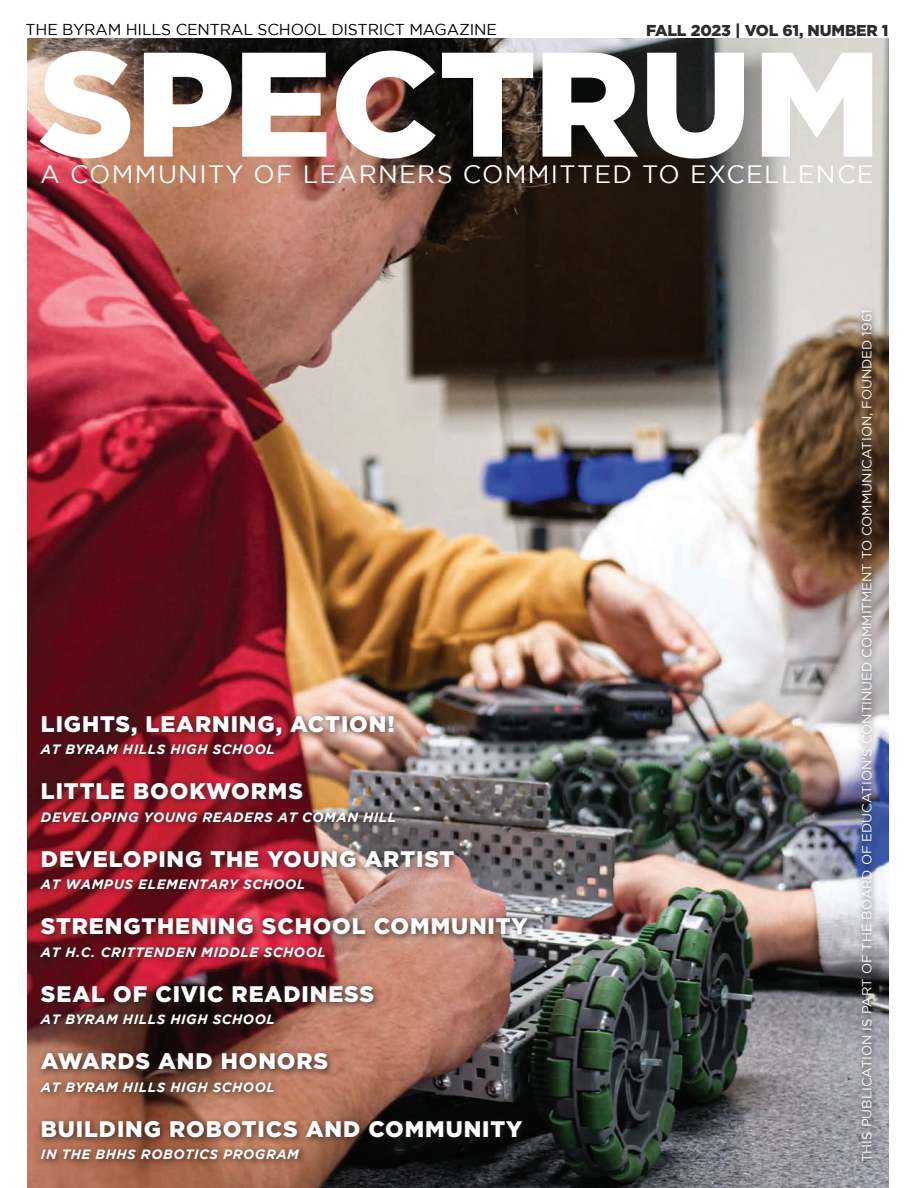
<style>
.page{position:relative;width:918px;height:1188px;background:#fff}
.page>*{position:absolute;margin:0;border:0;box-sizing:border-box;transform-origin:0 0}
.Top_line_text{font:900 148.5px "Gotham";letter-spacing:-.005em;color:#fff}
.Top_line_text-2{font:25.05px "Gotham";letter-spacing:.05em;color:#fff}
.Top_line_text-3{font:900 22.5px "Gotham";letter-spacing:.04em;color:#fff}
.Top_line_text-4{font:15.75px "Gotham";letter-spacing:-.01em;color:#000}
.Top_line_text-5{font:900 15.75px "Gotham";letter-spacing:-.01em;color:#2e2b2c}
.Top_line_text-6{font:italic 700 13.5px "Gotham";letter-spacing:.04em;color:#fff}
.Top_line_text-7{font:13.2px "Gotham";color:#fff}
</style>
<div class="page">
<img style="left:27px;top:39px;width:862px;height:1149px">
<div style="left:856px;top:306px;width:24px;height:864px;background:#231f20;opacity:.42"></div>
<div style="left:36px;top:710px;width:500px;height:458px;background:#231f20;opacity:.83"></div>
<p class="Top_line_text-4" style="left:26px;top:21px;width:473px">THE BYRAM HILLS CENTRAL SCHOOL DISTRICT MAGAZINE</p>
<p class="Top_line_text-5" style="left:646px;top:22px;width:244px">FALL 2023 | VOL 61, NUMBER 1</p>
<p class="Top_line_text" style="left:38px;top:18px;width:845px">SPECTRUM</p>
<p class="Top_line_text-2" style="left:40px;top:161px;width:835px">A COMMUNITY OF LEARNERS COMMITTED TO EXCELLENCE</p>
<p class="Top_line_text-3" style="left:41px;top:711px;width:355px">LIGHTS, LEARNING, ACTION!</p>
<p class="Top_line_text-6" style="left:41px;top:742px;width:235px">AT BYRAM HILLS HIGH SCHOOL</p>
<p class="Top_line_text-3" style="left:41px;top:779px;width:264px">LITTLE BOOKWORMS</p>
<p class="Top_line_text-6" style="left:41px;top:809px;width:357px">DEVELOPING YOUNG READERS AT COMAN HILL</p>
<p class="Top_line_text-3" style="left:41px;top:846px;width:415px">DEVELOPING THE YOUNG ARTIST</p>
<p class="Top_line_text-6" style="left:41px;top:877px;width:266px">AT WAMPUS ELEMENTARY SCHOOL</p>
<p class="Top_line_text-3" style="left:41px;top:914px;width:488px">STRENGTHENING SCHOOL COMMUNITY</p>
<p class="Top_line_text-6" style="left:41px;top:944px;width:286px">AT H.C. CRITTENDEN MIDDLE SCHOOL</p>
<p class="Top_line_text-3" style="left:41px;top:981px;width:335px">SEAL OF CIVIC READINESS</p>
<p class="Top_line_text-6" style="left:41px;top:1012px;width:235px">AT BYRAM HILLS HIGH SCHOOL</p>
<p class="Top_line_text-3" style="left:41px;top:1049px;width:289px">AWARDS AND HONORS</p>
<p class="Top_line_text-6" style="left:41px;top:1079px;width:235px">AT BYRAM HILLS HIGH SCHOOL</p>
<p class="Top_line_text-3" style="left:41px;top:1116px;width:483px">BUILDING ROBOTICS AND COMMUNITY</p>
<p class="Top_line_text-6" style="left:41px;top:1147px;width:260px">IN THE BHHS ROBOTICS PROGRAM</p>
<p class="Top_line_text-7" style="left:859px;top:1162px;width:854px;rotate:-90deg">THIS PUBLICATION IS PART OF THE BOARD OF EDUCATION’S CONTINUED COMMITMENT TO COMMUNICATION, FOUNDED 1961</p>
</div>
